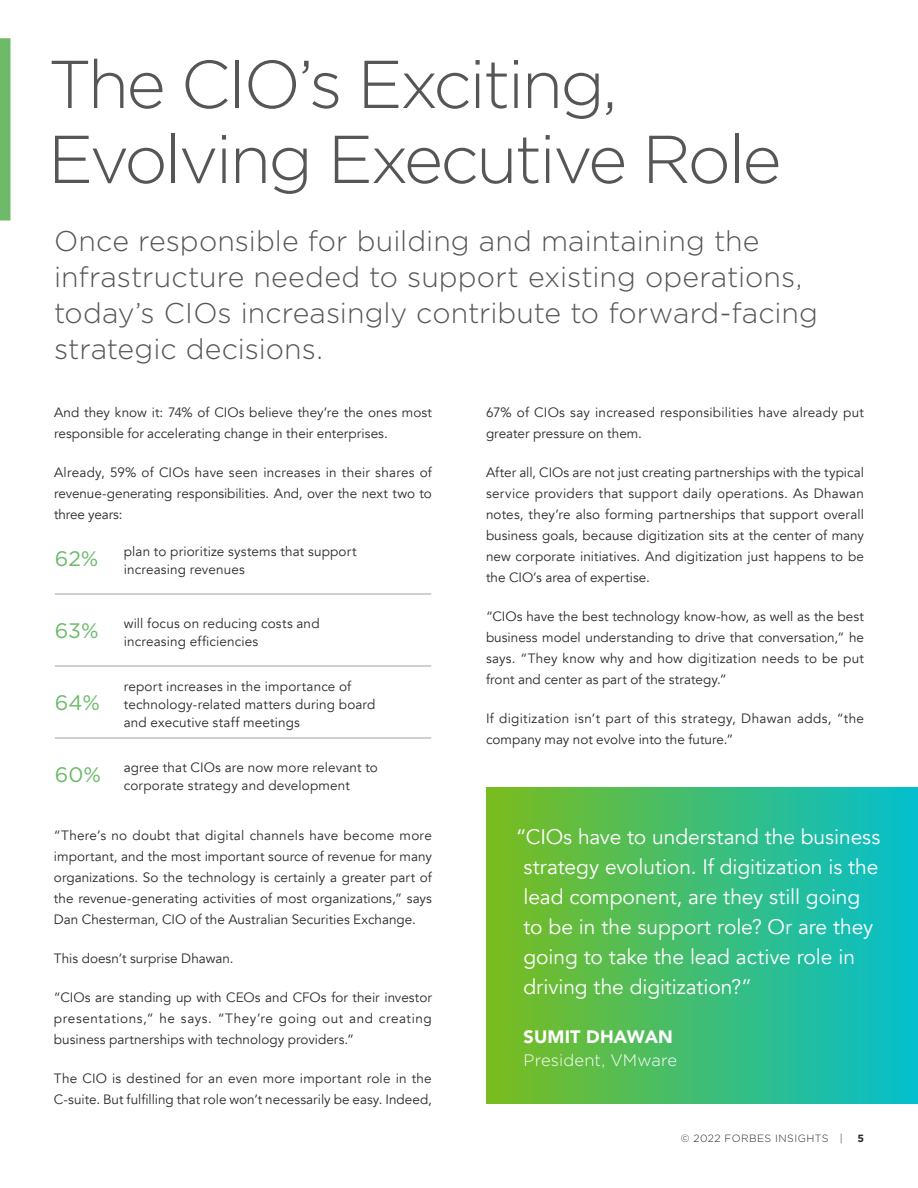
<style>
.page{position:relative;width:918px;height:1188px;background:#fff}
.page>*{position:absolute;margin:0;border:0;box-sizing:border-box;transform-origin:0 0}
.t1{font:300 67.5px/75px "Gotham";letter-spacing:-.04em;color:#565656}
.t2{font:300 28.5px/36px "Gotham";color:#565656}
.t3{font:21px/30px "Avenir";letter-spacing:-.005em;color:#fff}
.t4{font:21px "Gotham";color:#6dba6b}
.t5{font:900 18px "Avenir";letter-spacing:.01em;color:#fff}
.t6{font:300 16.5px "Gotham";letter-spacing:.01em;color:#fff}
.t7{font:13.5px/21px "Avenir";letter-spacing:.01em;color:#2d2926}
.t8{font:300 10.5px "Gotham";letter-spacing:.04em;color:#2d2926}
.t9{font:700 10.5px "Gotham";color:#2d2926}
</style>
<div class="page">
<div style="left:486px;top:787px;width:432px;height:317px;background:linear-gradient(to right,#7bbc1b,#03bfce)"></div>
<div style="left:0;top:38px;width:10px;height:182px;background:#6dba6b"></div>
<hr style="left:55px;top:594px;width:69px;height:1px;background:#a1a1a1">
<hr style="left:124px;top:594px;width:307px;height:1px;background:#a1a1a1">
<hr style="left:55px;top:666px;width:69px;height:1px;background:#a1a1a1">
<hr style="left:124px;top:666px;width:307px;height:1px;background:#a1a1a1">
<hr style="left:55px;top:738px;width:69px;height:1px;background:#a1a1a1">
<hr style="left:124px;top:738px;width:307px;height:1px;background:#a1a1a1">
<h1 class="t1" style="left:48px;top:45px;width:735px">The CIO’s Exciting,<br>Evolving Executive Role</h1>
<h2 class="t2" style="left:54px;top:222px;width:766px">Once responsible for building and maintaining the infrastructure needed to support existing operations, today’s CIOs increasingly contribute to forward-facing strategic decisions.</h2>
<p class="t7" style="left:54px;top:402px;width:379px">And they know it: 74% of CIOs believe they’re the ones most responsible for accelerating change in their enterprises.</p>
<p class="t7" style="left:54px;top:462px;width:379px;text-align:justify">Already, 59% of CIOs have seen increases in their shares of revenue-generating responsibilities. And, over the next two to three years:</p>
<h3 class="t4" style="left:55px;top:545px;width:45px">62%</h3>
<p class="t7" style="left:124px;top:542px;width:234px;line-height:18px">plan to prioritize systems that support increasing revenues</p>
<h3 class="t4" style="left:55px;top:618px;width:45px">63%</h3>
<p class="t7" style="left:124px;top:614px;width:197px;line-height:18px">will focus on reducing costs and increasing efficiencies</p>
<h3 class="t4" style="left:55px;top:690px;width:47px">64%</h3>
<p class="t7" style="left:124px;top:677px;width:253px;line-height:18px">report increases in the importance of technology-related matters during board and executive staff meetings</p>
<h3 class="t4" style="left:55px;top:762px;width:48px">60%</h3>
<p class="t7" style="left:124px;top:758px;width:256px;line-height:18px">agree that CIOs are now more relevant to corporate strategy and development</p>
<p class="t7" style="left:54px;top:825px;width:379px;text-align:justify">“There’s no doubt that digital channels have become more important, and the most important source of revenue for many organizations. So the technology is certainly a greater part of the revenue-generating activities of most organizations,” says Dan Chesterman, CIO of the Australian Securities Exchange.</p>
<p class="t7" style="left:54px;top:948px;width:181px">This doesn’t surprise Dhawan.</p>
<p class="t7" style="left:54px;top:987px;width:379px;text-align:justify">“CIOs are standing up with CEOs and CFOs for their investor presentations,” he says. “They’re going out and creating business partnerships with technology providers.”</p>
<p class="t7" style="left:54px;top:1068px;width:379px">The CIO is destined for an even more important role in the<br>C-suite. But fulfilling that role won’t necessarily be easy. Indeed,</p>
<p class="t7" style="left:486px;top:402px;width:379px">67% of CIOs say increased responsibilities have already put greater pressure on them.</p>
<p class="t7" style="left:486px;top:462px;width:380px;text-align:justify">After all, CIOs are not just creating partnerships with the typical service providers that support daily operations. As Dhawan notes, they’re also forming partnerships that support overall business goals, because digitization sits at the center of many new corporate initiatives. And digitization just happens to be the CIO’s area of expertise.</p>
<p class="t7" style="left:486px;top:606px;width:379px;text-align:justify">“CIOs have the best technology know-how, as well as the best business model understanding to drive that conversation,” he says. “They know why and how digitization needs to be put front and center as part of the strategy.”</p>
<p class="t7" style="left:486px;top:708px;width:380px">If digitization isn’t part of this strategy, Dhawan adds, “the company may not evolve into the future.”</p>
<h3 class="t3" style="left:524px;top:822px;width:358px;text-indent:-8px">“CIOs have to understand the business strategy evolution. If digitization is the lead component, are they still going to be in the support role? Or are they going to take the lead active role in driving the digitization?”</h3>
<h3 class="t5" style="left:524px;top:1022px;width:151px">SUMIT DHAWAN</h3>
<p class="t6" style="left:524px;top:1050px;width:155px">President, VMware</p>
<p class="t8" style="left:681px;top:1132px;width:163px">© 2022 FORBES INSIGHTS |</p>
<p class="t9" style="left:857px;top:1132px;width:8px">5</p>
</div>
